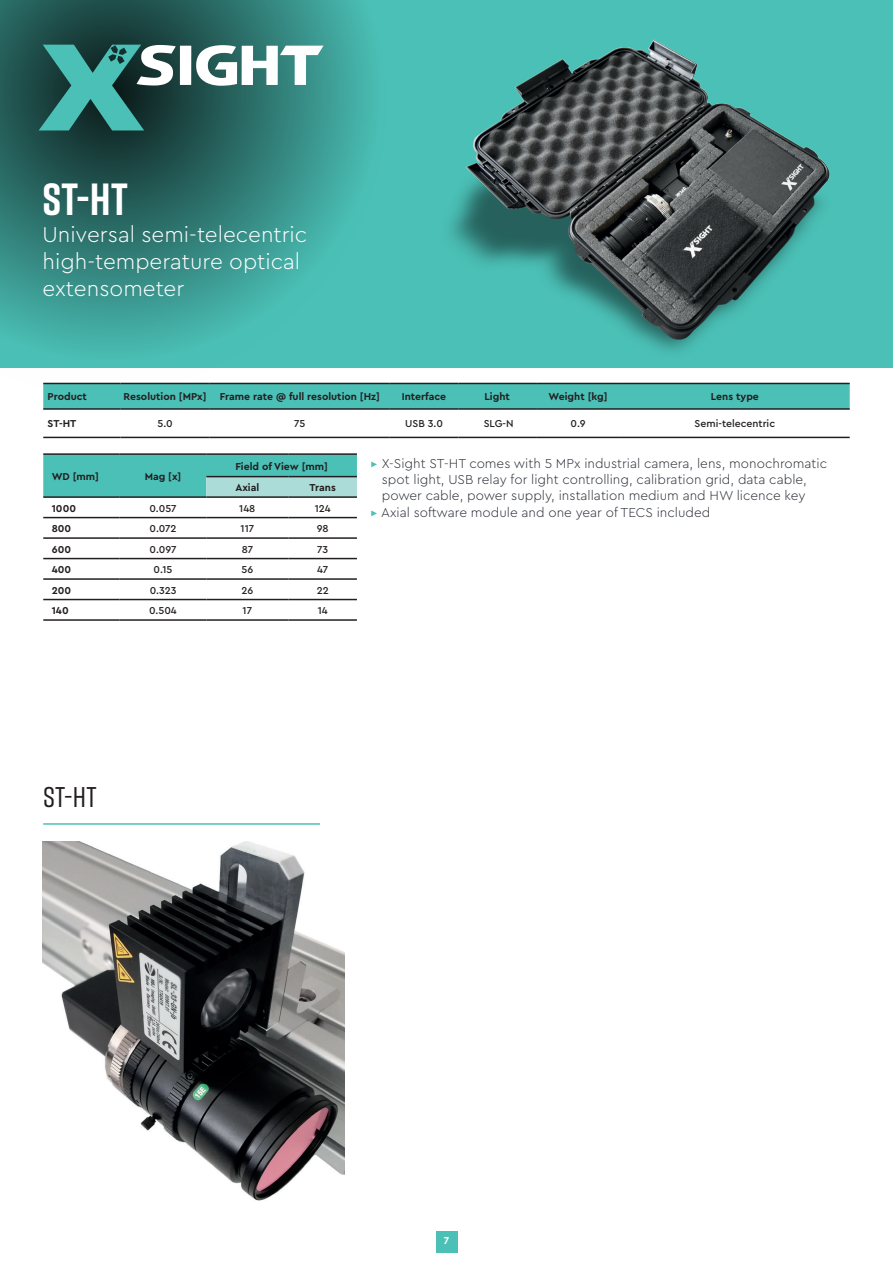
<style>
.page{position:relative;width:893px;height:1263px;background:#fff}
.page>*{position:absolute;margin:0;border:0;box-sizing:border-box;transform-origin:0 0}
.t1{font:700 45px "Rift";color:#fff}
.t2{font:500 28.5px "Rift";color:#231f20}
.t3{font:300 22.5px/27px "Cera Pro";color:#fff}
.t4{font:300 13.5px "Cera Pro";color:#2b2f37}
.t5{font:700 10.5px/21.5px "Cera Pro";color:#231f20}
.t6{font:500 10.5px "Cera Pro";color:#231f20}
.t7{font:700 10.5px "Cera Pro";color:#fff}
.s1{font-family:"Montserrat";color:#4bc0b6}
</style>
<div class="page">
<div style="left:436px;top:1231px;width:21px;height:21px;background:#4bc0b6"></div>
<img style="left:43px;top:841px;width:301px;height:360px">
<svg style="left:0;top:0;width:387px;height:383px;background:#3f9089"></svg>
<div style="left:180px;top:46px;width:11px;height:39px;background:#fff"></div>
<svg style="left:196px;top:45px;width:128px;height:41px"></svg>
<svg style="left:39px;top:45px;width:137px;height:85px;background:#3b7b75"></svg>
<div style="left:43px;top:384px;width:348px;height:24px;background:#4bc0b6"></div>
<hr style="left:43px;top:383px;width:77px;height:1px;background:#231f20">
<hr style="left:120px;top:383px;width:90px;height:1px;background:#231f20">
<hr style="left:210px;top:383px;width:180px;height:1px;background:#231f20">
<hr style="left:390px;top:383px;width:68px;height:1px;background:#231f20">
<hr style="left:43px;top:408px;width:77px;height:2px;background:#231f20">
<hr style="left:120px;top:408px;width:90px;height:2px;background:#231f20">
<hr style="left:210px;top:408px;width:180px;height:2px;background:#231f20">
<hr style="left:390px;top:408px;width:68px;height:2px;background:#231f20">
<hr style="left:43px;top:437px;width:77px;height:1px;background:#231f20">
<hr style="left:120px;top:437px;width:90px;height:1px;background:#231f20">
<hr style="left:210px;top:437px;width:180px;height:1px;background:#231f20">
<hr style="left:390px;top:437px;width:68px;height:1px;background:#231f20">
<svg style="left:43px;top:455px;width:314px;height:41px;background:#60c5bc"></svg>
<hr style="left:43px;top:453px;width:77px;height:2px;background:#231f20">
<hr style="left:120px;top:453px;width:86px;height:2px;background:#231f20">
<hr style="left:206px;top:453px;width:82px;height:2px;background:#231f20">
<hr style="left:288px;top:453px;width:69px;height:2px;background:#231f20">
<hr style="left:206px;top:476px;width:82px;height:1px;background:#231f20">
<hr style="left:288px;top:476px;width:69px;height:1px;background:#231f20">
<hr style="left:43px;top:496px;width:77px;height:2px;background:#231f20">
<hr style="left:120px;top:496px;width:86px;height:2px;background:#231f20">
<hr style="left:206px;top:496px;width:82px;height:2px;background:#231f20">
<hr style="left:288px;top:496px;width:69px;height:2px;background:#231f20">
<hr style="left:43px;top:517px;width:77px;height:1px;background:#231f20">
<hr style="left:120px;top:517px;width:86px;height:1px;background:#231f20">
<hr style="left:206px;top:517px;width:82px;height:1px;background:#231f20">
<hr style="left:288px;top:517px;width:69px;height:1px;background:#231f20">
<hr style="left:43px;top:537px;width:77px;height:2px;background:#231f20">
<hr style="left:120px;top:537px;width:86px;height:2px;background:#231f20">
<hr style="left:206px;top:537px;width:82px;height:2px;background:#231f20">
<hr style="left:288px;top:537px;width:69px;height:2px;background:#231f20">
<hr style="left:43px;top:558px;width:77px;height:1px;background:#231f20">
<hr style="left:120px;top:558px;width:86px;height:1px;background:#231f20">
<hr style="left:206px;top:558px;width:82px;height:1px;background:#231f20">
<hr style="left:288px;top:558px;width:69px;height:1px;background:#231f20">
<hr style="left:43px;top:578px;width:77px;height:2px;background:#231f20">
<hr style="left:120px;top:578px;width:86px;height:2px;background:#231f20">
<hr style="left:206px;top:578px;width:82px;height:2px;background:#231f20">
<hr style="left:288px;top:578px;width:69px;height:2px;background:#231f20">
<hr style="left:43px;top:599px;width:77px;height:1px;background:#231f20">
<hr style="left:120px;top:599px;width:86px;height:1px;background:#231f20">
<hr style="left:206px;top:599px;width:82px;height:1px;background:#231f20">
<hr style="left:288px;top:599px;width:69px;height:1px;background:#231f20">
<hr style="left:43px;top:619px;width:77px;height:2px;background:#231f20">
<hr style="left:120px;top:619px;width:86px;height:2px;background:#231f20">
<hr style="left:206px;top:619px;width:82px;height:2px;background:#231f20">
<hr style="left:288px;top:619px;width:69px;height:2px;background:#231f20">
<hr style="left:43px;top:823px;width:277px;height:2px;background:#4bc0b6">
<img style="left:391px;top:0;width:502px;height:439px">
<h1 class="t1" style="left:43px;top:167px;width:87px">ST-HT</h1>
<h3 class="t3" style="left:43px;top:220px;width:266px">Universal semi-telecentric high-temperature optical extensometer</h3>
<p class="t5" style="left:48px;top:386px;width:41px">Product</p>
<p class="t5" style="left:124px;top:386px;width:84px">Resolution [MPx]</p>
<p class="t5" style="left:220px;top:386px;width:162px">Frame rate @ full resolution [Hz]</p>
<p class="t5" style="left:402px;top:386px;width:46px">Interface</p>
<p class="t5" style="left:484px;top:386px;width:27px">Light</p>
<p class="t5" style="left:549px;top:386px;width:60px">Weight [kg]</p>
<p class="t5" style="left:711px;top:386px;width:50px">Lens type</p>
<p class="t5" style="left:48px;top:413px;width:30px">ST-HT</p>
<p class="t6" style="left:157px;top:417px;width:17px">5.0</p>
<p class="t6" style="left:294px;top:417px;width:13px">75</p>
<p class="t6" style="left:405px;top:417px;width:39px">USB 3.0</p>
<p class="t6" style="left:484px;top:417px;width:32px">SLG-N</p>
<p class="t6" style="left:570px;top:417px;width:17px">0.9</p>
<p class="t6" style="left:695px;top:417px;width:82px">Semi-telecentric</p>
<p class="t5" style="left:52px;top:465px;width:49px">WD [mm]</p>
<p class="t5" style="left:145px;top:465px;width:38px">Mag [x]</p>
<p class="t5" style="left:235px;top:455px;width:94px">Field of View [mm]<br>Axial</p>
<p class="t5" style="left:310px;top:476px;width:28px">Trans</p>
<p class="t5" style="left:52px;top:497px;width:26px">1000</p>
<p class="t6" style="left:150px;top:501px;width:29px">0.057</p>
<p class="t6" style="left:239px;top:501px;width:18px">148</p>
<p class="t6" style="left:315px;top:501px;width:18px">124</p>
<p class="t5" style="left:52px;top:517px;width:21px">800</p>
<p class="t6" style="left:150px;top:522px;width:28px">0.072</p>
<p class="t6" style="left:241px;top:522px;width:15px">117</p>
<p class="t6" style="left:317px;top:522px;width:13px">98</p>
<p class="t5" style="left:52px;top:538px;width:21px">600</p>
<p class="t6" style="left:150px;top:542px;width:28px">0.097</p>
<p class="t6" style="left:242px;top:542px;width:13px">87</p>
<p class="t6" style="left:317px;top:542px;width:13px">73</p>
<p class="t5" style="left:52px;top:558px;width:21px">400</p>
<p class="t6" style="left:154px;top:562px;width:20px">0.15</p>
<p class="t6" style="left:242px;top:562px;width:13px">56</p>
<p class="t6" style="left:317px;top:562px;width:13px">47</p>
<p class="t5" style="left:52px;top:579px;width:21px">200</p>
<p class="t6" style="left:150px;top:583px;width:28px">0.323</p>
<p class="t6" style="left:241px;top:583px;width:13px">26</p>
<p class="t6" style="left:317px;top:583px;width:14px">22</p>
<p class="t5" style="left:52px;top:599px;width:18px">140</p>
<p class="t6" style="left:149px;top:603px;width:29px">0.504</p>
<p class="t6" style="left:243px;top:603px;width:11px">17</p>
<p class="t6" style="left:318px;top:603px;width:11px">14</p>
<p class="t4" style="left:370px;top:455px;width:459px"><span class="s1">▶</span> X-Sight ST-HT comes with 5 MPx industrial camera, lens, monochromatic</p>
<p class="t4" style="left:382px;top:471px;width:427px">spot light, USB relay for light controlling, calibration grid, data cable,</p>
<p class="t4" style="left:382px;top:487px;width:425px">power cable, power supply, installation medium and HW licence key</p>
<p class="t4" style="left:370px;top:503px;width:342px"><span class="s1">▶</span> Axial software module and one year of TECS included</p>
<h2 class="t2" style="left:43px;top:777px;width:55px">ST-HT</h2>
<p class="t7" style="left:444px;top:1233px;width:7px">7</p>
</div>
